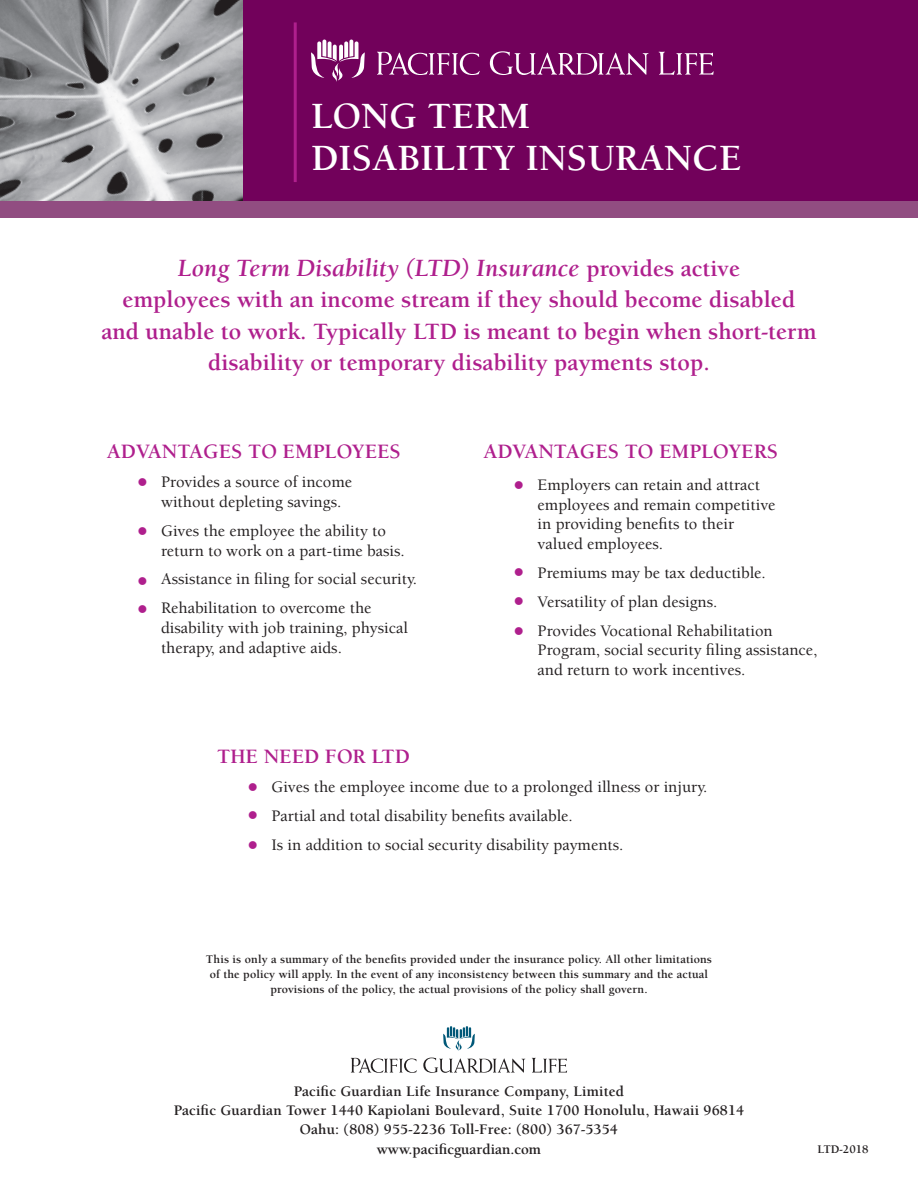
<style>
.page{position:relative;width:918px;height:1188px;background:#fff}
.page>*{position:absolute;margin:0;border:0;box-sizing:border-box;transform-origin:0 0}
.t1{font:700 37.95px/42px "Berkeley";color:#fff}
.t2{font:italic 700 25.5px "Berkeley";color:#af1f8d}
.t3{font:700 24px/31.5px "Berkeley";color:#af1f8d;text-align:center}
.t4{font:700 21px "Berkeley";color:#af1f8d}
.t5{font:500 16.5px/19.8px "Berkeley";color:#231f20}
.t6{font:700 15px/19.4px "Berkeley";letter-spacing:.01em;color:#231f20;text-align:center}
.t7{font:13.5px "Wingdings";color:#af1f8d}
.t8{font:700 12px/15px "Berkeley";letter-spacing:.01em;color:#231f20;text-align:center}
.s1{font-style:normal;font-size:24px}
</style>
<div class="page">
<div style="left:0;top:201px;width:918px;height:17px;background:#914d81"></div>
<div style="left:243px;top:0;width:675px;height:201px;background:#72015b"></div>
<hr style="left:294px;top:22px;width:3px;height:160px;background:#af1f8d">
<svg style="left:311px;top:40px;width:54px;height:42px"></svg>
<svg style="left:377px;top:52px;width:103px;height:23px"></svg>
<svg style="left:490px;top:51px;width:158px;height:24px"></svg>
<svg style="left:659px;top:52px;width:55px;height:23px"></svg>
<img style="left:0;top:0;width:243px;height:201px">
<svg style="left:443px;top:1026px;width:32px;height:25px"></svg>
<svg style="left:351px;top:1058px;width:66px;height:15px"></svg>
<svg style="left:423px;top:1058px;width:102px;height:15px"></svg>
<svg style="left:532px;top:1058px;width:35px;height:15px"></svg>
<h1 class="t1" style="left:311px;top:96px;width:432px">LONG TERM<br>DISABILITY INSURANCE</h1>
<h2 class="t2" style="left:178px;top:254px;width:564px">Long Term Disability (LTD) Insurance <span class="s1">provides active</span></h2>
<h3 class="t3" style="left:101px;top:284px;width:717px">employees with an income stream if they should become disabled and unable to work. Typically LTD is meant to begin when short-term disability or temporary disability payments stop.</h3>
<p class="t4" style="left:107px;top:440px;width:295px">ADVANTAGES TO EMPLOYEES</p>
<p class="t7" style="left:137px;top:475px;width:12px">●</p>
<p class="t5" style="left:161px;top:473px;width:193px">Provides a source of income without depleting savings.</p>
<p class="t5" style="left:161px;top:521px;width:245px">Gives the employee the ability to return to work on a part-time basis.</p>
<p class="t5" style="left:161px;top:565px;width:257px;line-height:28.8px">Assistance in filing for social security.<br>Rehabilitation to overcome the</p>
<p class="t5" style="left:161px;top:618px;width:248px">disability with job training, physical therapy, and adaptive aids.</p>
<p class="t7" style="left:137px;top:524px;width:12px">●</p>
<p class="t4" style="left:217px;top:745px;width:194px">THE NEED FOR LTD</p>
<p class="t4" style="left:483px;top:440px;width:296px">ADVANTAGES TO EMPLOYERS</p>
<p class="t7" style="left:514px;top:478px;width:12px">●</p>
<p class="t5" style="left:538px;top:475px;width:239px">Employers can retain and attract employees and remain competitive in providing benefits to their valued employees.</p>
<p class="t5" style="left:538px;top:559px;width:237px;line-height:28.8px">Premiums may be tax deductible.<br>Versatility of plan designs.<br>Provides Vocational Rehabilitation</p>
<p class="t5" style="left:538px;top:641px;width:281px">Program, social security filing assistance, and return to work incentives.</p>
<p class="t7" style="left:514px;top:624px;width:12px">●</p>
<p class="t7" style="left:248px;top:838px;width:12px">●</p>
<p class="t5" style="left:271px;top:773px;width:437px;line-height:28.8px">Gives the employee income due to a prolonged illness or injury.<br>Partial and total disability benefits available.<br>Is in addition to social security disability payments.</p>
<p class="t8" style="left:206px;top:952px;width:508px">This is only a summary of the benefits provided under the insurance policy. All other limitations of the policy will apply. In the event of any inconsistency between this summary and the actual provisions of the policy, the actual provisions of the policy shall govern.</p>
<p class="t6" style="left:174px;top:1081px;width:572px">Pacific Guardian Life Insurance Company, Limited<br>Pacific Guardian Tower 1440 Kapiolani Boulevard, Suite 1700 Honolulu, Hawaii 96814<br>Oahu: (808) 955-2236 Toll-Free: (800) 367-5354<br>www.pacificguardian.com</p>
<p class="t8" style="left:818px;top:1142px;width:53px">LTD-2018</p>
</div>
